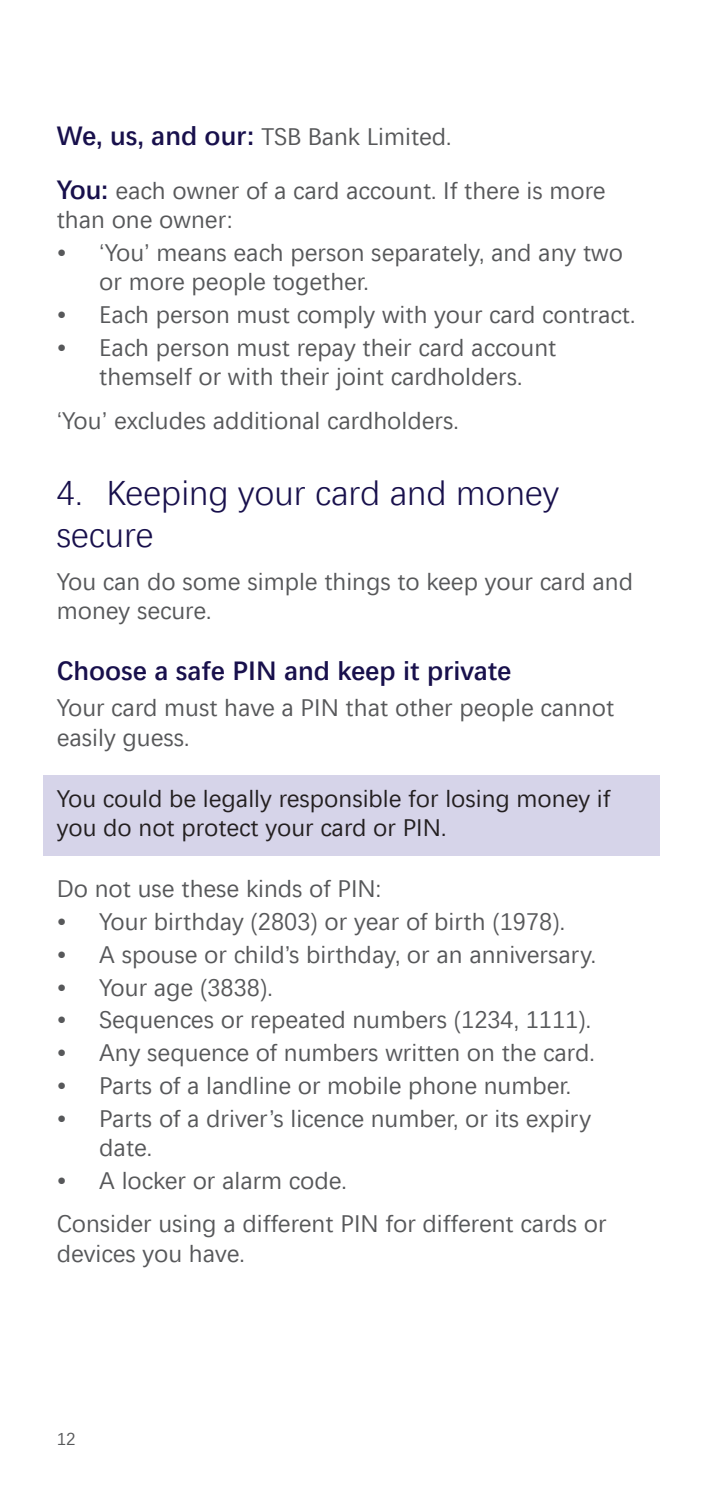
<style>
.page{position:relative;width:702px;height:1489px;background:#fff}
.page>*{position:absolute;margin:0;border:0;box-sizing:border-box;transform-origin:0 0}
.t1{font:300 35px/41.2px "Segoe Alt";color:#18104c}
.t2{font:600 27px "Segoe Alt";color:#18104c}
.t3{font:24.5px/29.2px "Segoe Alt";color:#57585a}
.t4{font:24.5px/29.2px "Segoe Alt";color:#231f20}
.t5{font:17.5px "Segoe Alt";color:#57585a}
.s1{font-weight:600;font-size:27px;color:#18104c}
</style>
<div class="page">
<div style="left:43px;top:774px;width:616px;height:81px;background:#d6d4e9"></div>
<p class="t3" style="left:57px;top:109px;width:550px;line-height:53.5px"><span class="s1">We, us, and our:</span> TSB Bank Limited.<br><span class="s1">You:</span> each owner of a card account. If there is more</p>
<p class="t3" style="left:57px;top:204px;width:177px">than one owner:</p>
<p class="t3" style="left:99px;top:237px;width:525px;text-indent:-43px">• ‘You’ means each person separately, and any two or more people together.</p>
<p class="t3" style="left:57px;top:299px;width:580px">• Each person must comply with your card contract.</p>
<p class="t3" style="left:57px;top:332px;width:501px;text-align:center">• Each person must repay their card account themself or with their joint cardholders.</p>
<p class="t3" style="left:57px;top:405px;width:403px">‘You’ excludes additional cardholders.</p>
<h1 class="t1" style="left:57px;top:471px;width:504px">4. Keeping your card and money secure</h1>
<p class="t3" style="left:57px;top:566px;width:578px">You can do some simple things to keep your card and money secure.</p>
<p class="t2" style="left:57px;top:653px;width:456px">Choose a safe PIN and keep it private</p>
<p class="t3" style="left:57px;top:692px;width:559px">Your card must have a PIN that other people cannot easily guess.</p>
<p class="t4" style="left:57px;top:783px;width:555px">You could be legally responsible for losing money if you do not protect your card or PIN.</p>
<p class="t3" style="left:57px;top:873px;width:326px">Do not use these kinds of PIN:</p>
<p class="t3" style="left:57px;top:906px;width:509px">• Your birthday (2803) or year of birth (1978).</p>
<p class="t3" style="left:57px;top:939px;width:540px">• A spouse or child’s birthday, or an anniversary.</p>
<p class="t3" style="left:57px;top:971px;width:217px">• Your age (3838).</p>
<p class="t3" style="left:57px;top:1004px;width:535px">• Sequences or repeated numbers (1234, 1111).</p>
<p class="t3" style="left:57px;top:1037px;width:539px">• Any sequence of numbers written on the card.</p>
<p class="t3" style="left:57px;top:1070px;width:516px">• Parts of a landline or mobile phone number.</p>
<p class="t3" style="left:99px;top:1102px;width:493px;text-indent:-43px">• Parts of a driver’s licence number, or its expiry date.</p>
<p class="t3" style="left:57px;top:1157px;width:551px;line-height:43.5px">• A locker or alarm code.<br>Consider using a different PIN for different cards or</p>
<p class="t3" style="left:57px;top:1237px;width:189px">devices you have.</p>
<p class="t5" style="left:57px;top:1427px;width:20px">12</p>
</div>
